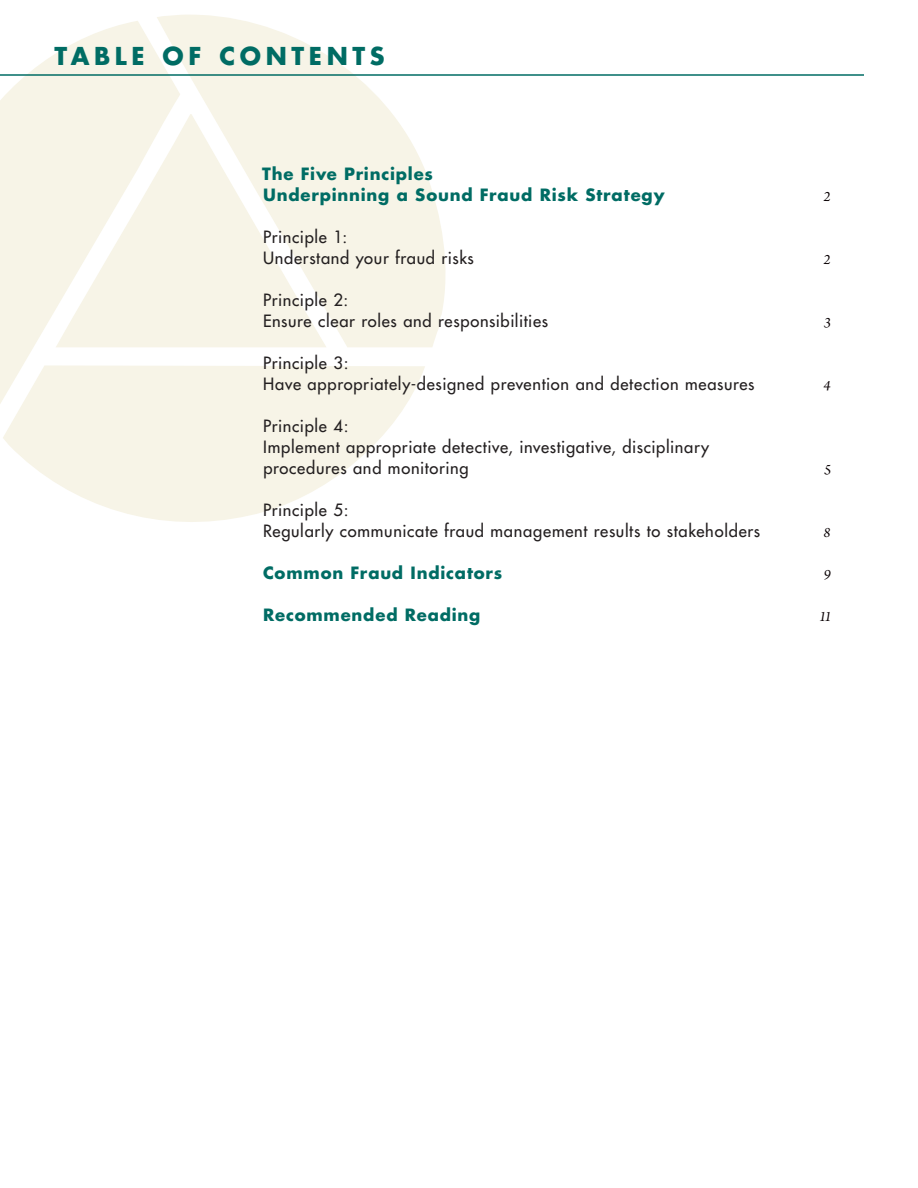
<style>
.page{position:relative;width:918px;height:1188px;background:#fff}
.page>*{position:absolute;margin:0;border:0;box-sizing:border-box;transform-origin:0 0}
.t1{font:700 24px "Futura";letter-spacing:.19em;color:#006c64}
.t2{font:16.5px/21px "Futura";letter-spacing:.04em;color:#231f20}
.t3{font:700 16.5px/21px "Futura";letter-spacing:.05em;color:#006c64}
.t4{font:italic 15px "Arno Pro";color:#0a0204}
</style>
<div class="page">
<svg style="left:157px;top:15px;width:289px;height:332px;fill:#f7f4e7"></svg>
<svg style="left:0;top:21px;width:180px;height:383px;fill:#f7f4e7"></svg>
<svg style="left:56px;top:114px;width:271px;height:233px;background:#f8f5ea"></svg>
<svg style="left:3px;top:365px;width:422px;height:157px;fill:#f7f4e7"></svg>
<hr style="left:0;top:74px;width:864px;height:2px;background:#006c64">
<h1 class="t1" style="left:55px;top:40px;width:315px">Table of Cont ents</h1>
<p class="t3" style="left:262px;top:163px;width:404px">The Five Principles<br>Underpinning a Sound Fraud Risk Strategy</p>
<p class="t2" style="left:263px;top:227px;width:212px">Principle 1:<br>Understand your fraud risks</p>
<p class="t2" style="left:263px;top:290px;width:287px">Principle 2:<br>Ensure clear roles and responsibilities</p>
<p class="t2" style="left:263px;top:353px;width:493px">Principle 3:<br>Have appropriately-designed prevention and detection measures</p>
<p class="t2" style="left:263px;top:416px;width:448px">Principle 4:<br>Implement appropriate detective, investigative, disciplinary procedures and monitoring</p>
<p class="t2" style="left:263px;top:500px;width:499px">Principle 5:<br>Regularly communicate fraud management results to stakeholders</p>
<p class="t4" style="left:824px;top:188px;width:9px">2</p>
<p class="t4" style="left:824px;top:251px;width:9px">2</p>
<p class="t4" style="left:824px;top:314px;width:9px">3</p>
<p class="t4" style="left:824px;top:377px;width:9px">4</p>
<p class="t4" style="left:824px;top:461px;width:9px">5</p>
<p class="t4" style="left:824px;top:524px;width:9px">8</p>
<p class="t3" style="left:263px;top:562px;width:241px">Common Fraud Indicators</p>
<p class="t4" style="left:824px;top:566px;width:9px">9</p>
<p class="t3" style="left:263px;top:604px;width:219px">Recommended Reading</p>
<p class="t4" style="left:819px;top:608px;width:14px">11</p>
</div>
